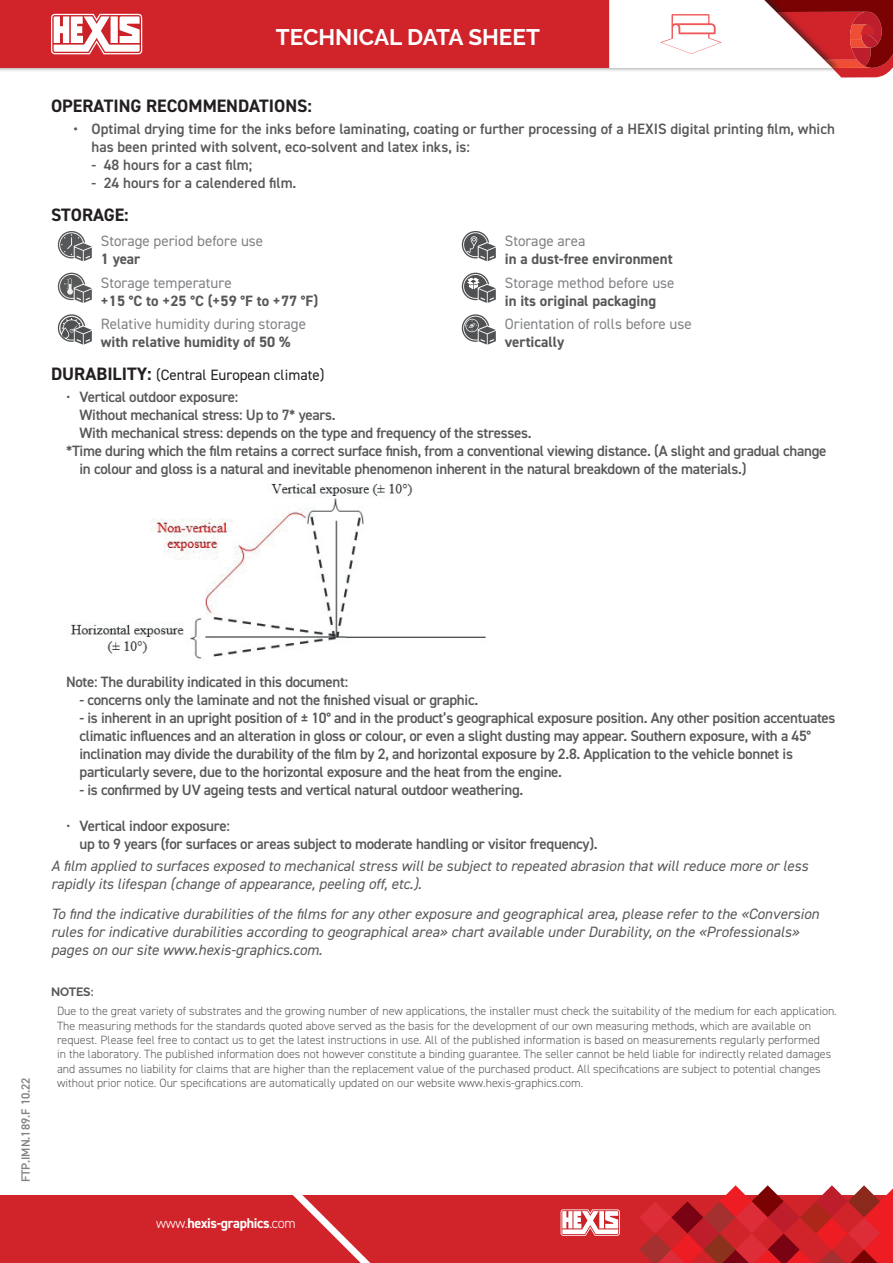
<style>
.page{position:relative;width:893px;height:1263px;background:#fff}
.page>*{position:absolute;margin:0;border:0;box-sizing:border-box;transform-origin:0 0}
.t1{font:700 22.5px "Raleway";color:#fff}
.t2{font:700 18px "DIN2014";color:#231f20}
.t3{font:600 15px/18px "DIN2014";letter-spacing:-.02em;color:#57585a}
.t4{font:italic 15px/18px "DIN2014";color:#57585a}
.t5{font:600 15px/18px "DIN2014";color:#57585a}
.t6{font:15px "DIN2014";color:#808285}
.t7{font:700 15px "DIN2014";color:#57585a}
.t8{font:15px "DIN2014";color:#231f20}
.t9{font:700 14.1px "DIN2014";letter-spacing:-.025em;color:#fff}
.t10{font:300 12px/14.4px "DIN2014";color:#57585a}
.t11{font:600 12px "DIN2014";color:#808285}
.t12{font:700 12px "Raleway";letter-spacing:-.01em;color:#57585a}
.s1{font-weight:700;font-size:18px}
.s2{font-weight:400}
.s3{font-weight:300}
</style>
<div class="page">
<div style="left:0;top:0;width:841px;height:73px;background:#231f20;opacity:.6"></div>
<div style="left:0;top:0;width:609px;height:68px;background:#d1232a"></div>
<div style="left:0;top:1195px;width:893px;height:68px;background:#d1232a"></div>
<svg style="left:293px;top:1195px;width:78px;height:68px"></svg>
<svg style="left:51px;top:14px;width:95px;height:40px"></svg>
<svg style="left:561px;top:1209px;width:59px;height:27px;background:#edb6b8"></svg>
<svg style="left:639px;top:1185px;width:254px;height:78px"></svg>
<svg style="left:609px;top:0;width:284px;height:78px"></svg>
<svg style="left:58px;top:231px;width:34px;height:30px"></svg>
<svg style="left:58px;top:273px;width:34px;height:30px"></svg>
<svg style="left:58px;top:314px;width:34px;height:31px"></svg>
<svg style="left:462px;top:231px;width:34px;height:30px"></svg>
<svg style="left:462px;top:273px;width:34px;height:30px"></svg>
<svg style="left:462px;top:314px;width:34px;height:31px"></svg>
<img style="left:71px;top:483px;width:415px;height:176px">
<h1 class="t1" style="left:276px;top:24px;width:265px">TECHNICAL DATA SHEET</h1>
<p class="t2" style="left:51px;top:94px;width:262px">OPERATING RECOMMENDATIONS:</p>
<p class="t5" style="left:92px;top:119px;width:745px;text-indent:-18px">• Optimal drying time for the inks before laminating, coating or further processing of a HEXIS digital printing film, which has been printed with solvent, eco-solvent and latex inks, is:</p>
<p class="t5" style="left:92px;top:155px;width:162px">- 48 hours for a cast film;</p>
<p class="t5" style="left:92px;top:173px;width:206px">- 24 hours for a calendered film.</p>
<p class="t2" style="left:51px;top:202px;width:79px">STORAGE:</p>
<p class="t6" style="left:101px;top:232px;width:164px">Storage period before use</p>
<p class="t7" style="left:101px;top:249px;width:41px">1 year</p>
<p class="t6" style="left:101px;top:273px;width:132px">Storage temperature</p>
<p class="t7" style="left:101px;top:291px;width:219px">+15 °C to +25 °C (+59 °F to +77 °F)</p>
<p class="t6" style="left:101px;top:315px;width:207px">Relative humidity during storage</p>
<p class="t7" style="left:101px;top:332px;width:191px">with relative humidity of 50 %</p>
<p class="t6" style="left:505px;top:232px;width:82px">Storage area</p>
<p class="t7" style="left:505px;top:249px;width:169px">in a dust-free environment</p>
<p class="t6" style="left:505px;top:273px;width:171px">Storage method before use</p>
<p class="t7" style="left:505px;top:291px;width:153px">in its original packaging</p>
<p class="t6" style="left:505px;top:315px;width:189px">Orientation of rolls before use</p>
<p class="t7" style="left:505px;top:332px;width:61px">vertically</p>
<p class="t8" style="left:51px;top:366px;width:275px"><span class="s1">DURABILITY:</span> (Central European climate)</p>
<p class="t3" style="left:66px;top:388px;width:174px"><span class="s2">•</span> Vertical outdoor exposure:</p>
<p class="t3" style="left:80px;top:406px;width:258px">Without mechanical stress: Up to 7* years.</p>
<p class="t3" style="left:80px;top:424px;width:454px">With mechanical stress: depends on the type and frequency of the stresses.</p>
<p class="t3" style="left:66px;top:442px;width:762px">*Time during which the film retains a correct surface finish, from a conventional viewing distance. (A slight and gradual change</p>
<p class="t3" style="left:80px;top:460px;width:668px">in colour and gloss is a natural and inevitable phenomenon inherent in the natural breakdown of the materials.)</p>
<p class="t11" style="left:18px;top:1182px;width:106px;rotate:-90deg">FTP.IMN.189.F 10.22</p>
<p class="t3" style="left:66px;top:672px;width:284px">Note: The durability indicated in this document:</p>
<p class="t3" style="left:80px;top:690px;width:400px">- concerns only the laminate and not the finished visual or graphic.</p>
<p class="t3" style="left:80px;top:708px;width:757px">- is inherent in an upright position of ± 10° and in the product’s geographical exposure position. Any other position accentuates climatic influences and an alteration in gloss or colour, or even a slight dusting may appear. Southern exposure, with a 45° inclination may divide the durability of the film by 2, and horizontal exposure by 2.8. Application to the vehicle bonnet is particularly severe, due to the horizontal exposure and the heat from the engine.</p>
<p class="t3" style="left:80px;top:780px;width:445px">- is confirmed by UV ageing tests and vertical natural outdoor weathering.</p>
<p class="t3" style="left:80px;top:816px;width:520px;text-indent:-14px"><span class="s2">•</span> Vertical indoor exposure:<br>up to 9 years (for surfaces or areas subject to moderate handling or visitor frequency).</p>
<p class="t4" style="left:51px;top:856px;width:759px">A film applied to surfaces exposed to mechanical stress will be subject to repeated abrasion that will reduce more or less rapidly its lifespan (change of appearance, peeling off, etc.).</p>
<p class="t4" style="left:51px;top:905px;width:770px">To find the indicative durabilities of the films for any other exposure and geographical area, please refer to the «Conversion rules for indicative durabilities according to geographical area» chart available under Durability, on the «Professionals» pages on our site www.hexis-graphics.com.</p>
<p class="t12" style="left:51px;top:984px;width:44px">NOTES:</p>
<p class="t10" style="left:57px;top:1004px;width:781px">Due to the great variety of substrates and the growing number of new applications, the installer must check the suitability of the medium for each application.<br>The measuring methods for the standards quoted above served as the basis for the development of our own measuring methods, which are available on request. Please feel free to contact us to get the latest instructions in use. All of the published information is based on measurements regularly performed<br>in the laboratory. The published information does not however constitute a binding guarantee. The seller cannot be held liable for indirectly related damages and assumes no liability for claims that are higher than the replacement value of the purchased product. All specifications are subject to potential changes without prior notice. Our specifications are automatically updated on our website www.hexis-graphics.com.</p>
<p class="t9" style="left:156px;top:1214px;width:141px"><span class="s3">www.</span>hexis-graphics<span class="s3">.com</span></p>
</div>
